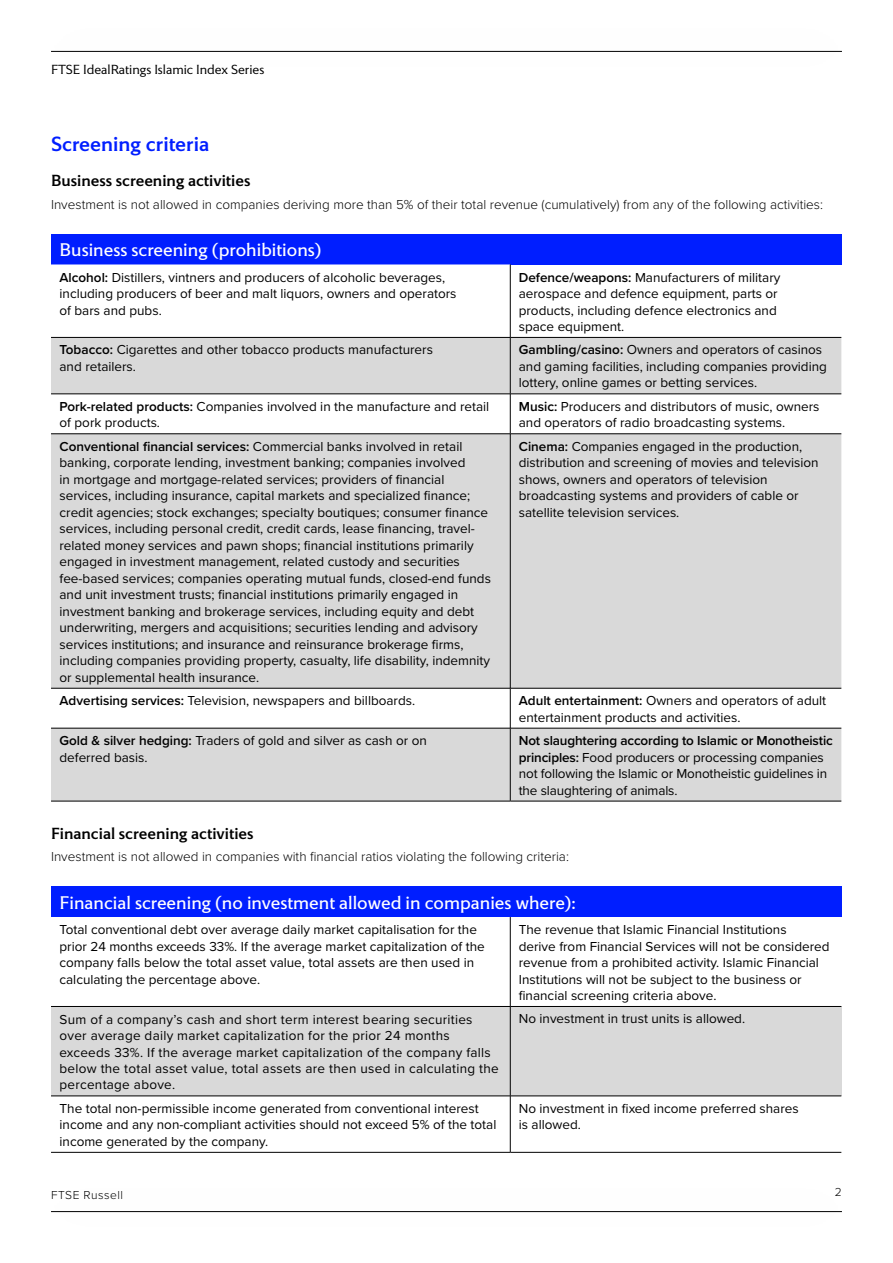
<style>
.page{position:relative;width:893px;height:1263px;background:#fff}
.page>*{position:absolute;margin:0;border:0;box-sizing:border-box;transform-origin:0 0}
.t1{font:500 21px "LSEG Motto";color:#001eff}
.t2{font:18.75px "LSEG Motto";color:#fff}
.t3{font:500 16.5px "LSEG Motto";color:#000}
.t4{font:13.5px/16.5px "Proxima Nova";color:#000}
.t5{font:13.5px/16.5px "Proxima Nova";letter-spacing:.02em;color:#000}
.t6{font:300 13.5px "Proxima Nova";color:#000}
.t7{font:300 13.5px "LSEG Motto";color:#000}
.t8{font:300 12px "Proxima Nova";letter-spacing:.04em;color:#000}
.s1{font-weight:600}
</style>
<div class="page">
<hr style="left:51px;top:1211px;width:791px;height:1px;background:#000">
<hr style="left:51px;top:51px;width:791px;height:1px;background:#000">
<div style="left:51px;top:234px;width:790px;height:30px;background:#001eff"></div>
<svg style="left:51px;top:264px;width:459px;height:73px"></svg>
<svg style="left:51px;top:338px;width:459px;height:463px;fill:#d9d9d9"></svg>
<svg style="left:511px;top:338px;width:330px;height:463px;fill:#d9d9d9"></svg>
<hr style="left:51px;top:337px;width:459px;height:1px;background:#000">
<hr style="left:510px;top:337px;width:331px;height:1px;background:#000">
<hr style="left:51px;top:394px;width:459px;height:1px;background:#000">
<hr style="left:510px;top:394px;width:331px;height:1px;background:#000">
<hr style="left:51px;top:433px;width:459px;height:1px;background:#000">
<hr style="left:510px;top:433px;width:331px;height:1px;background:#000">
<hr style="left:51px;top:688px;width:459px;height:1px;background:#000">
<hr style="left:510px;top:688px;width:331px;height:1px;background:#000">
<hr style="left:51px;top:728px;width:459px;height:1px;background:#000">
<hr style="left:510px;top:728px;width:331px;height:1px;background:#000">
<hr style="left:510px;top:264px;width:1px;height:73px;background:#000">
<hr style="left:510px;top:338px;width:1px;height:56px;background:#000">
<hr style="left:510px;top:394px;width:1px;height:40px;background:#000">
<hr style="left:510px;top:434px;width:1px;height:254px;background:#000">
<hr style="left:510px;top:688px;width:1px;height:40px;background:#000">
<hr style="left:510px;top:728px;width:1px;height:73px;background:#000">
<hr style="left:51px;top:801px;width:459px;height:1px;background:#000">
<hr style="left:510px;top:801px;width:331px;height:1px;background:#000">
<div style="left:51px;top:886px;width:790px;height:31px;background:#001eff"></div>
<svg style="left:51px;top:917px;width:459px;height:235px"></svg>
<div style="left:51px;top:1006px;width:459px;height:90px;background:#d9d9d9"></div>
<div style="left:510px;top:1006px;width:331px;height:90px;background:#d9d9d9"></div>
<hr style="left:51px;top:1006px;width:459px;height:1px;background:#000">
<hr style="left:510px;top:1006px;width:331px;height:1px;background:#000">
<hr style="left:51px;top:1096px;width:459px;height:1px;background:#000">
<hr style="left:510px;top:1096px;width:331px;height:1px;background:#000">
<hr style="left:510px;top:917px;width:1px;height:89px;background:#000">
<hr style="left:510px;top:1007px;width:1px;height:89px;background:#000">
<hr style="left:510px;top:1096px;width:1px;height:56px;background:#000">
<hr style="left:51px;top:1152px;width:459px;height:1px;background:#000">
<hr style="left:510px;top:1152px;width:331px;height:1px;background:#000">
<p class="t7" style="left:51px;top:62px;width:215px">FTSE IdealRatings Islamic Index Series</p>
<h1 class="t1" style="left:51px;top:132px;width:160px">Screening criteria</h1>
<p class="t3" style="left:51px;top:171px;width:201px">Business screening activities</p>
<p class="t6" style="left:51px;top:194px;width:774px">Investment is not allowed in companies deriving more than 5% of their total revenue (cumulatively) from any of the following activities:</p>
<h2 class="t2" style="left:60px;top:238px;width:263px">Business screening (prohibitions)</h2>
<p class="t4" style="left:60px;top:268px;width:399px"><span class="s1">Alcohol:</span> Distillers, vintners and producers of alcoholic beverages, including producers of beer and malt liquors, owners and operators of bars and pubs.</p>
<p class="t4" style="left:519px;top:268px;width:263px"><span class="s1">Defence/weapons:</span> Manufacturers of military aerospace and defence equipment, parts or products, including defence electronics and space equipment.</p>
<p class="t4" style="left:60px;top:341px;width:375px"><span class="s1">Tobacco:</span> Cigarettes and other tobacco products manufacturers and retailers.</p>
<p class="t4" style="left:519px;top:341px;width:310px"><span class="s1">Gambling/casino:</span> Owners and operators of casinos and gaming facilities, including companies providing lottery, online games or betting services.</p>
<p class="t4" style="left:60px;top:397px;width:431px"><span class="s1">Pork-related products:</span> Companies involved in the manufacture and retail of pork products.</p>
<p class="t4" style="left:519px;top:397px;width:302px"><span class="s1">Music:</span> Producers and distributors of music, owners and operators of radio broadcasting systems.</p>
<p class="t4" style="left:60px;top:437px;width:433px"><span class="s1">Conventional financial services:</span> Commercial banks involved in retail banking, corporate lending, investment banking; companies involved<br>in mortgage and mortgage-related services; providers of financial services, including insurance, capital markets and specialized finance; credit agencies; stock exchanges; specialty boutiques; consumer finance services, including personal credit, credit cards, lease financing, travel&shy;related money services and pawn shops; financial institutions primarily engaged in investment management, related custody and securities fee-based services; companies operating mutual funds, closed-end funds and unit investment trusts; financial institutions primarily engaged in investment banking and brokerage services, including equity and debt underwriting, mergers and acquisitions; securities lending and advisory services institutions; and insurance and reinsurance brokerage firms, including companies providing property, casualty, life disability, indemnity or supplemental health insurance.</p>
<p class="t4" style="left:519px;top:437px;width:301px"><span class="s1">Cinema:</span> Companies engaged in the production, distribution and screening of movies and television shows, owners and operators of television broadcasting systems and providers of cable or satellite television services.</p>
<p class="t4" style="left:60px;top:692px;width:357px"><span class="s1">Advertising services:</span> Television, newspapers and billboards.</p>
<p class="t4" style="left:519px;top:692px;width:309px"><span class="s1">Adult entertainment:</span> Owners and operators of adult entertainment products and activities.</p>
<p class="t4" style="left:60px;top:732px;width:369px"><span class="s1">Gold &amp; silver hedging:</span> Traders of gold and silver as cash or on deferred basis.</p>
<p class="t4" style="left:519px;top:732px;width:316px"><span class="s1">Not slaughtering according to Islamic or Monotheistic principles:</span> Food producers or processing companies not following the Islamic or Monotheistic guidelines in the slaughtering of animals.</p>
<p class="t3" style="left:51px;top:823px;width:204px">Financial screening activities</p>
<p class="t6" style="left:51px;top:846px;width:519px">Investment is not allowed in companies with financial ratios violating the following criteria:</p>
<h2 class="t2" style="left:60px;top:891px;width:518px">Financial screening (no investment allowed in companies where):</h2>
<p class="t4" style="left:60px;top:921px;width:427px">Total conventional debt over average daily market capitalisation for the prior 24 months exceeds 33%. If the average market capitalization of the company falls below the total asset value, total assets are then used in calculating the percentage above.</p>
<p class="t4" style="left:519px;top:921px;width:312px">The revenue that Islamic Financial Institutions<br>derive from Financial Services will not be considered revenue from a prohibited activity. Islamic Financial Institutions will not be subject to the business or financial screening criteria above.</p>
<p class="t5" style="left:60px;top:1010px;width:441px">Sum of a company’s cash and short term interest bearing securities over average daily market capitalization for the prior 24 months exceeds 33%. If the average market capitalization of the company falls below the total asset value, total assets are then used in calculating the percentage above.</p>
<p class="t4" style="left:519px;top:1010px;width:228px">No investment in trust units is allowed.</p>
<p class="t4" style="left:60px;top:1099px;width:438px">The total non-permissible income generated from conventional interest income and any non-compliant activities should not exceed 5% of the total income generated by the company.</p>
<p class="t4" style="left:519px;top:1099px;width:281px">No investment in fixed income preferred shares is allowed.</p>
<p class="t8" style="left:51px;top:1186px;width:73px">FTSE Russell</p>
<p class="t8" style="left:835px;top:1182px;width:8px">2</p>
</div>
